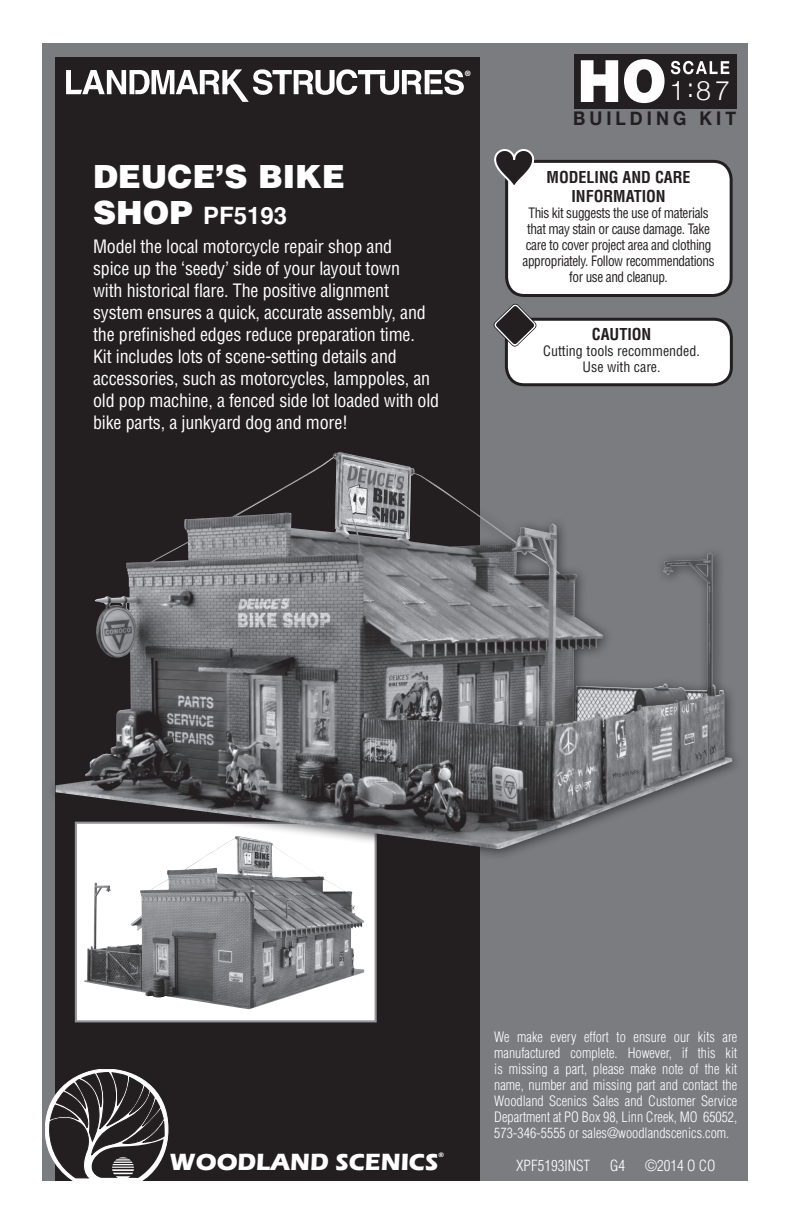
<style>
.page{position:relative;width:792px;height:1224px;background:#fff}
.page>*{position:absolute;margin:0;border:0;box-sizing:border-box;transform-origin:0 0}
.t1{font:900 32px "Helvetica";color:#fff}
.t2{font:300 27px "Helvetica Neue";color:#fff}
.t3{font:700 24.2px "Eras ITC";color:#fff}
.t4{font:700 24px "Helvetica";color:#fff}
.t5{font:700 18.8px "Helvetica Neue";letter-spacing:.23em;color:#231f20;scale:.93 1}
.t6{font:condensed 18px/22px "Helvetica";letter-spacing:-.01em;color:#fff}
.t7{font:700 condensed 16px/19.2px "Helvetica";color:#231f20;text-align:center}
.t8{font:300 condensed 15px "Helvetica";color:#fff}
.t9{font:300 condensed 14px/16px "Helvetica";color:#fff;text-align:justify}
.t10{font:condensed 14px/16px "Helvetica";letter-spacing:-.03em;color:#231f20;text-align:center;scale:.95 1}
.t11{font:condensed 14px/16px "Helvetica";color:#231f20;text-align:center}
.t12{font:700 7.4px "Helvetica";color:#fff}
.t13{font:700 6.6px "Eras ITC";color:#fff}
.s1{font-weight:900;font-size:32px}
</style>
<div class="page">
<div style="left:42px;top:44px;width:706px;height:1137px;background:#7a7c7f"></div>
<div style="left:55px;top:57px;width:424px;height:1123px;background:#231f20"></div>
<svg style="left:66px;top:69px;width:398px;height:33px"></svg>
<div style="left:574px;top:54px;width:163px;height:55px;background:#231f20"></div>
<svg style="left:671px;top:61px;width:58px;height:13px"></svg>
<svg style="left:581px;top:59px;width:84px;height:44px"></svg>
<svg style="left:45px;top:1069px;width:123px;height:112px"></svg>
<div style="left:507px;top:161px;width:224px;height:135px;background:#fff;border-radius:18px"></div>
<div style="left:505px;top:160px;width:228px;height:137px;border:3px solid #231f20;border-radius:18px"></div>
<svg style="left:494px;top:149px;width:41px;height:43px"></svg>
<div style="left:506px;top:319px;width:225px;height:66px;background:#fff;border-radius:18px"></div>
<div style="left:505px;top:318px;width:228px;height:68px;border:3px solid #231f20;border-radius:18px"></div>
<svg style="left:493px;top:303px;width:45px;height:46px"></svg>
<div style="left:75px;top:822px;width:302px;height:200px;background:#fff;border:2px solid #939598"></div>
<img style="left:84px;top:862px;width:280px;height:147px">
<div style="left:47px;top:444px;width:697px;height:418px;background:#231f20;opacity:.75"></div>
<img style="left:56px;top:452px;width:677px;height:398px">
<p class="t12" style="left:465px;top:69px;width:7px">®</p>
<h1 class="t1" style="left:93px;top:156px;width:253px">DEUCE’S BIKE</h1>
<h3 class="t4" style="left:93px;top:201px;width:195px"><span class="s1">SHOP</span> PF5193</h3>
<p class="t6" style="left:93px;top:235px;width:348px">Model the local motorcycle repair shop and<br>spice up the ‘seedy’ side of your layout town<br>with historical flare. The positive alignment system ensures a quick, accurate assembly, and the prefinished edges reduce preparation time.<br>Kit includes lots of scene-setting details and accessories, such as motorcycles, lamppoles, an old pop machine, a fenced side lot loaded with old bike parts, a junkyard dog and more!</p>
<h2 class="t2" style="left:670px;top:73px;width:62px">1:87</h2>
<p class="t5" style="left:573px;top:107px;width:177px">BUILDING KIT</p>
<p class="t7" style="left:547px;top:167px;width:146px">MODELING AND CARE<br>INFORMATION</p>
<p class="t10" style="left:523px;top:205px;width:204px">This kit suggests the use of materials that may stain or cause damage. Take care to cover project area and clothing appropriately. Follow recommendations for use and cleanup.</p>
<p class="t7" style="left:592px;top:325px;width:61px">CAUTION</p>
<p class="t11" style="left:543px;top:343px;width:158px">Cutting tools recommended.<br>Use with care.</p>
<h3 class="t3" style="left:169px;top:1148px;width:271px">WOODLAND SCENICS</h3>
<p class="t13" style="left:439px;top:1151px;width:7px">®</p>
<p class="t9" style="left:494px;top:1029px;width:245px">We make every effort to ensure our kits are manufactured complete. However, if this kit is missing a part, please make note of the kit name, number and missing part and contact the Woodland Scenics Sales and Customer Service Department at PO Box 98, Linn Creek, MO 65052, 573-346-5555 or sales@woodlandscenics.com.</p>
<p class="t8" style="left:516px;top:1157px;width:76px">XPF5193INST</p>
<p class="t8" style="left:610px;top:1157px;width:16px">G4</p>
<p class="t8" style="left:645px;top:1157px;width:72px">©2014 O CO</p>
</div>
